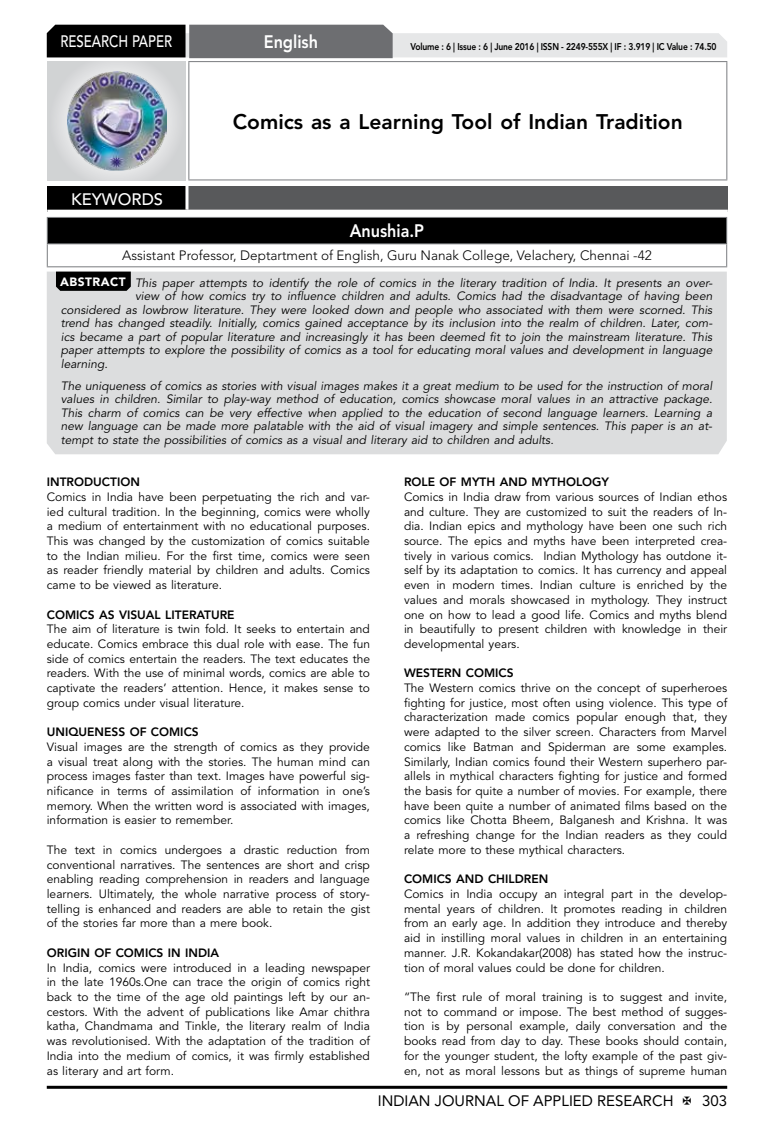
<style>
.page{position:relative;width:774px;height:1136px;background:#fff}
.page>*{position:absolute;margin:0;border:0;box-sizing:border-box;transform-origin:0 0}
.t1{font:800 21px "Avenir LT Std";color:#000}
.t2{font:800 18px "Avenir LT Std";color:#fff;scale:.9 1}
.t3{font:500 16.5px "Avenir LT Std";color:#fff;scale:.8 1}
.t4{font:500 16.5px "Avenir LT Std";color:#fff}
.t5{font:15px "Avenir LT Std";color:#000}
.t6{font:300 13.5px "Avenir LT Std";color:#000}
.t7{font:12px/14.7px "Avenir LT Std";color:#000;text-align:justify}
.t8{font:italic 12px/13.5px "Avenir LT Std";color:#000;text-align:justify}
.t9{font:800 12px "Avenir LT Std";color:#000}
.t10{font:800 9.75px "Avenir LT Std";letter-spacing:-.02em;color:#000;scale:.87 1}
.s1{font-weight:900;font-style:normal;color:#fff}
</style>
<div class="page">
<hr style="left:47px;top:1085px;width:680px;height:3px;background:#000">
<div style="left:48px;top:62px;width:137px;height:118px;background:linear-gradient(to right,#d9dadb,#d9dadb)"></div>
<img style="left:68px;top:71px;width:99px;height:100px">
<svg style="left:47px;top:25px;width:680px;height:33px;background:#979899"></svg>
<hr style="left:188px;top:61px;width:539px;height:1px;background:#808285">
<hr style="left:188px;top:62px;width:1px;height:117px;background:#808285">
<hr style="left:726px;top:62px;width:1px;height:117px;background:#808285">
<hr style="left:188px;top:179px;width:539px;height:1px;background:#808285">
<div style="left:47px;top:217px;width:680px;height:27px;background:#000"></div>
<hr style="left:47px;top:217px;width:680px;height:1px;background:#808285">
<hr style="left:47px;top:243px;width:680px;height:1px;background:#808285">
<svg style="left:47px;top:218px;width:1px;height:48px"></svg>
<svg style="left:726px;top:218px;width:1px;height:48px"></svg>
<hr style="left:47px;top:266px;width:680px;height:1px;background:#808285">
<div style="left:47px;top:186px;width:140px;height:25px;background:#000"></div>
<div style="left:187px;top:186px;width:541px;height:25px;background:#58595b"></div>
<hr style="left:185px;top:186px;width:3px;height:24px;background:#fff">
<hr style="left:47px;top:210px;width:140px;height:3px;background:#fff">
<hr style="left:187px;top:210px;width:541px;height:3px;background:#fff">
<div style="left:47px;top:271px;width:680px;height:183px;background:#dcddde"></div>
<svg style="left:56px;top:271px;width:75px;height:20px"></svg>
<h3 class="t3" style="left:60px;top:32px;width:139px">RESEARCH PAPER</h3>
<h3 class="t4" style="left:71px;top:189px;width:94px">KEYWORDS</h3>
<h2 class="t2" style="left:264px;top:31px;width:62px">English</h2>
<p class="t10" style="left:410px;top:41px;width:353px">Volume : 6 | Issue : 6 | June 2016 | ISSN - 2249-555X | IF : 3.919 | IC Value : 74.50</p>
<h1 class="t1" style="left:233px;top:109px;width:451px">Comics as a Learning Tool of Indian Tradition</h1>
<h2 class="t2" style="left:350px;top:220px;width:84px">Anushia.P</h2>
<p class="t6" style="left:122px;top:248px;width:531px">Assistant Professor, Deptartment of English, Guru Nanak College, Velachery, Chennai -42</p>
<p class="t8" style="left:60px;top:276px;width:654px"><span class="s1">ABSTRACT</span> This paper attempts to identify the role of comics in the literary tradition of India. It presents an over-</p>
<p class="t8" style="left:135px;top:290px;width:579px">view of how comics try to influence children and adults. Comics had the disadvantage of having been</p>
<p class="t8" style="left:61px;top:303px;width:653px">considered as lowbrow literature. They were looked down and people who associated with them were scorned. This</p>
<p class="t8" style="left:61px;top:317px;width:653px">trend has changed steadily. Initially, comics gained acceptance by its inclusion into the realm of children. Later, com-</p>
<p class="t8" style="left:61px;top:330px;width:653px">ics became a part of popular literature and increasingly it has been deemed fit to join the mainstream literature. This</p>
<p class="t8" style="left:61px;top:344px;width:653px">paper attempts to explore the possibility of comics as a tool for educating moral values and development in language</p>
<p class="t8" style="left:61px;top:357px;width:48px">learning.</p>
<p class="t8" style="left:61px;top:379px;width:653px">The uniqueness of comics as stories with visual images makes it a great medium to be used for the instruction of moral values in children. Similar to play-way method of education, comics showcase moral values in an attractive package.<br>This charm of comics can be very effective when applied to the education of second language learners. Learning a new language can be made more palatable with the aid of visual imagery and simple sentences. This paper is an at&shy;tempt to state the possibilities of comics as a visual and literary aid to children and adults.</p>
<p class="t9" style="left:47px;top:475px;width:95px">INTRODUCTION</p>
<p class="t7" style="left:47px;top:489px;width:325px">Comics in India have been perpetuating the rich and var&shy;ied cultural tradition. In the beginning, comics were wholly a medium of entertainment with no educational purposes.<br>This was changed by the customization of comics suitable to the Indian milieu. For the first time, comics were seen as reader friendly material by children and adults. Comics came to be viewed as literature.</p>
<p class="t9" style="left:47px;top:607px;width:189px">COMICS AS VISUAL LITERATURE</p>
<p class="t7" style="left:47px;top:622px;width:325px">The aim of literature is twin fold. It seeks to entertain and educate. Comics embrace this dual role with ease. The fun side of comics entertain the readers. The text educates the readers. With the use of minimal words, comics are able to captivate the readers’ attention. Hence, it makes sense to group comics under visual literature.</p>
<p class="t9" style="left:47px;top:724px;width:153px">UNIQUENESS OF COMICS</p>
<p class="t7" style="left:47px;top:739px;width:325px">Visual images are the strength of comics as they provide a visual treat along with the stories. The human mind can process images faster than text. Images have powerful sig&shy;nificance in terms of assimilation of information in one’s memory. When the written word is associated with images, information is easier to remember.</p>
<p class="t7" style="left:47px;top:842px;width:325px">The text in comics undergoes a drastic reduction from conventional narratives. The sentences are short and crisp enabling reading comprehension in readers and language learners. Ultimately, the whole narrative process of story&shy;telling is enhanced and readers are able to retain the gist of the stories far more than a mere book.</p>
<p class="t9" style="left:47px;top:945px;width:174px">ORIGIN OF COMICS IN INDIA</p>
<p class="t7" style="left:47px;top:960px;width:325px">In India, comics were introduced in a leading newspaper in the late 1960s.One can trace the origin of comics right back to the time of the age old paintings left by our an&shy;cestors. With the advent of publications like Amar chithra katha, Chandmama and Tinkle, the literary realm of India was revolutionised. With the adaptation of the tradition of India into the medium of comics, it was firmly established as literary and art form.</p>
<p class="t9" style="left:404px;top:475px;width:207px">ROLE OF MYTH AND MYTHOLOGY</p>
<p class="t7" style="left:404px;top:489px;width:325px">Comics in India draw from various sources of Indian ethos and culture. They are customized to suit the readers of In&shy;dia. Indian epics and mythology have been one such rich source. The epics and myths have been interpreted crea&shy;tively in various comics. Indian Mythology has outdone it&shy;self by its adaptation to comics. It has currency and appeal even in modern times. Indian culture is enriched by the values and morals showcased in mythology. They instruct one on how to lead a good life. Comics and myths blend in beautifully to present children with knowledge in their developmental years.</p>
<p class="t9" style="left:404px;top:666px;width:111px">WESTERN COMICS</p>
<p class="t7" style="left:404px;top:680px;width:325px">The Western comics thrive on the concept of superheroes fighting for justice, most often using violence. This type of characterization made comics popular enough that, they were adapted to the silver screen. Characters from Marvel comics like Batman and Spiderman are some examples.<br>Similarly, Indian comics found their Western superhero par&shy;allels in mythical characters fighting for justice and formed the basis for quite a number of movies. For example, there have been quite a number of animated films based on the comics like Chotta Bheem, Balganesh and Krishna. It was a refreshing change for the Indian readers as they could relate more to these mythical characters.</p>
<p class="t9" style="left:404px;top:871px;width:146px">COMICS AND CHILDREN</p>
<p class="t7" style="left:404px;top:886px;width:325px">Comics in India occupy an integral part in the develop&shy;mental years of children. It promotes reading in children from an early age. In addition they introduce and thereby aid in instilling moral values in children in an entertaining manner. J.R. Kokandakar(2008) has stated how the instruc&shy;tion of moral values could be done for children.</p>
<p class="t7" style="left:404px;top:989px;width:325px">“The first rule of moral training is to suggest and invite, not to command or impose. The best method of sugges&shy;tion is by personal example, daily conversation and the books read from day to day. These books should contain, for the younger student, the lofty example of the past giv&shy;en, not as moral lessons but as things of supreme human</p>
<p class="t5" style="left:378px;top:1091px;width:297px">INDIAN JOURNAL OF APPLIED RESEARCH</p>
<p class="t5" style="left:702px;top:1091px;width:27px">303</p>
</div>
